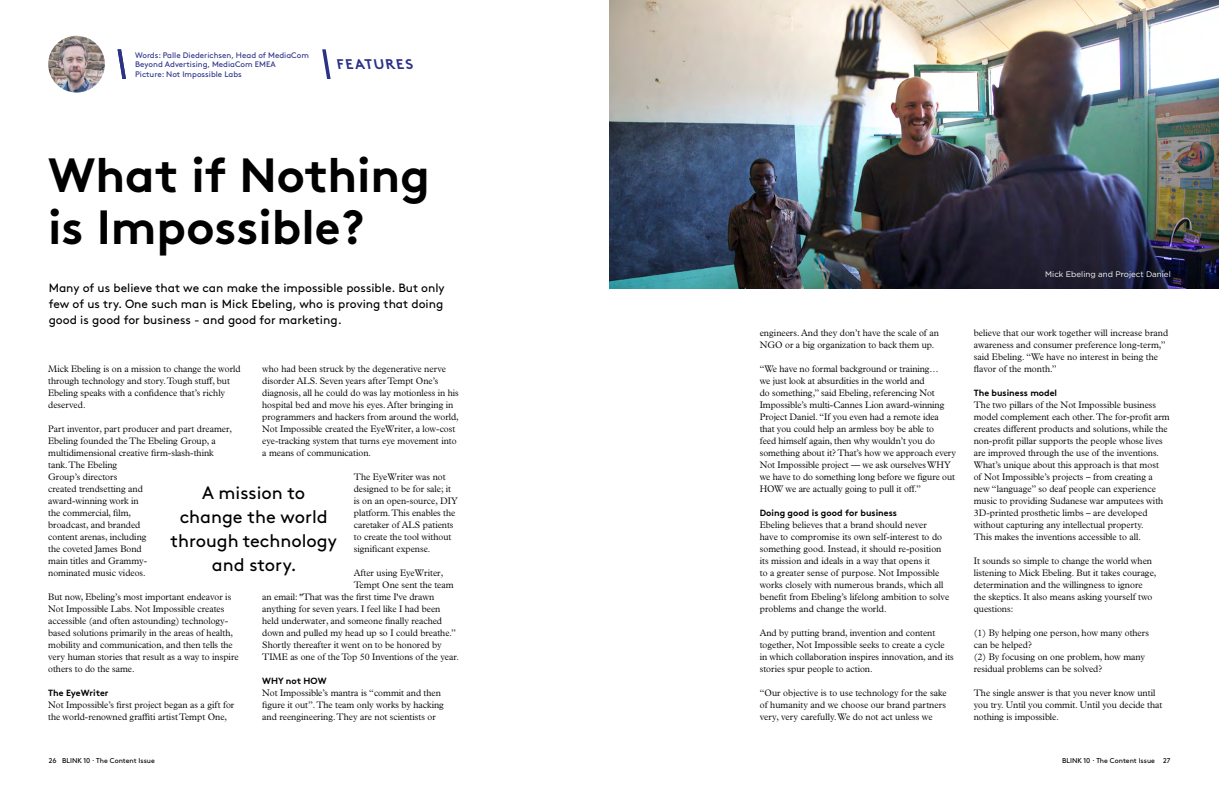
<style>
.page{position:relative;width:1219px;height:794px;background:#fff}
.page>*{position:absolute;margin:0;border:0;box-sizing:border-box;transform-origin:0 0}
.Brown_Headline{font:700 48px/52px "Brown Std";color:#000}
.Plantin_bodytext{font:18px/24px "Brown Std";color:#000;text-align:center}
.Brown_Navigation_Rec{font:700 14px "Brown Std Reclin";letter-spacing:.085em;color:#2a3186}
.Brown_Subheader{font:12px/16px "Brown Std";color:#000;text-align:justify}
.Plantin_bodytext-2{font:300 9.5px/12px "Plantin MT Pro";color:#000}
.Brown_bodytext_Headl{font:700 9px "Brown Std";color:#000}
.Brown_Authour_note{font:8px/9.6px "Brown Std";color:#2a3286}
.Brown_Authour_note-2{font:8px "Gotham";color:#fff}
.t1{font:7px "Brown Std";color:#000}
</style>
<div class="page">
<img style="left:48px;top:36px;width:57px;height:56px;border-radius:28px">
<svg style="left:322px;top:49px;width:9px;height:30px"></svg>
<svg style="left:118px;top:49px;width:8px;height:30px"></svg>
<img style="left:609px;top:0;width:610px;height:288px">
<p class="Brown_Authour_note" style="left:135px;top:50px;width:175px">Words: Palle Diederichsen, Head of MediaCom<br>Beyond Advertising, MediaCom EMEA</p>
<p class="Brown_Authour_note" style="left:135px;top:69px;width:108px">Picture: Not Impossible Labs</p>
<p class="Brown_Navigation_Rec" style="left:337px;top:56px;width:77px">FEATURES</p>
<p class="Brown_Headline" style="left:48px;top:149px;width:383px">What if Nothing is Impossible?</p>
<p class="Brown_Subheader" style="left:49px;top:280px;width:397px">Many of us believe that we can make the impossible possible. But only few of us try. One such man is Mick Ebeling, who is proving that doing good is good for business - and good for marketing.</p>
<p class="Plantin_bodytext-2" style="left:48px;top:363px;width:194px">Mick Ebeling is on a mission to change the world through technology and story. Tough stuff, but Ebeling speaks with a confidence that’s richly deserved.</p>
<p class="Plantin_bodytext-2" style="left:48px;top:423px;width:185px">Part inventor, part producer and part dreamer,<br>Ebeling founded the The Ebeling Group, a multidimensional creative firm-slash-think tank. The Ebeling<br>Group’s directors<br>created trendsetting and<br>award-winning work in<br>the commercial, film,<br>broadcast, and branded<br>content arenas, including<br>the coveted James Bond<br>main titles and Grammy-<br>nominated music videos.</p>
<p class="Plantin_bodytext-2" style="left:48px;top:591px;width:192px">But now, Ebeling’s most important endeavor is Not Impossible Labs. Not Impossible creates accessible (and often astounding) technology&shy;based solutions primarily in the areas of health, mobility and communication, and then tells the very human stories that result as a way to inspire others to do the same.</p>
<p class="Brown_bodytext_Headl" style="left:48px;top:687px;width:62px">The EyeWriter</p>
<p class="Plantin_bodytext-2" style="left:48px;top:699px;width:188px">Not Impossible’s first project began as a gift for the world-renowned graffiti artist Tempt One,</p>
<p class="Plantin_bodytext-2" style="left:262px;top:363px;width:198px">who had been struck by the degenerative nerve disorder ALS. Seven years after Tempt One’s diagnosis, all he could do was lay motionless in his hospital bed and move his eyes. After bringing in programmers and hackers from around the world, Not Impossible created the EyeWriter, a low-cost eye-tracking system that turns eye movement into a means of communication.</p>
<p class="Plantin_bodytext-2" style="left:354px;top:471px;width:105px">The EyeWriter was not designed to be for sale; it is on an open-source, DIY platform. This enables the caretaker of ALS patients to create the tool without significant expense.</p>
<p class="Plantin_bodytext-2" style="left:354px;top:567px;width:91px">After using EyeWriter,</p>
<p class="Plantin_bodytext-2" style="left:354px;top:579px;width:101px">Tempt One sent the team</p>
<p class="Plantin_bodytext-2" style="left:262px;top:591px;width:173px">an email: "That was the first time I've drawn</p>
<p class="Plantin_bodytext-2" style="left:262px;top:603px;width:180px">anything for seven years. I feel like I had been</p>
<p class="Plantin_bodytext-2" style="left:262px;top:615px;width:181px">held underwater, and someone finally reached</p>
<p class="Plantin_bodytext-2" style="left:262px;top:627px;width:195px">down and pulled my head up so I could breathe.”</p>
<p class="Plantin_bodytext-2" style="left:262px;top:639px;width:181px">Shortly thereafter it went on to be honored by</p>
<p class="Plantin_bodytext-2" style="left:262px;top:651px;width:198px">TIME as one of the Top 50 Inventions of the year.</p>
<p class="Brown_bodytext_Headl" style="left:262px;top:675px;width:66px">WHY not HOW</p>
<p class="Plantin_bodytext-2" style="left:262px;top:687px;width:183px">Not Impossible’s mantra is “commit and then figure it out”. The team only works by hacking and reengineering. They are not scientists or</p>
<p class="Plantin_bodytext" style="left:171px;top:480px;width:168px">A mission to change the world through technology and story.</p>
<p class="Brown_Authour_note-2" style="left:1045px;top:269px;width:127px">Mick Ebeling and Project Daniel</p>
<p class="Plantin_bodytext-2" style="left:760px;top:327px;width:181px">engineers. And they don’t have the scale of an<br>NGO or a big organization to back them up.</p>
<p class="Plantin_bodytext-2" style="left:760px;top:363px;width:198px">“We have no formal background or training…<br>we just look at absurdities in the world and<br>do something,” said Ebeling, referencing Not Impossible’s multi-Cannes Lion award-winning Project Daniel. “If you even had a remote idea that you could help an armless boy be able to<br>feed himself again, then why wouldn’t you do something about it? That’s how we approach every Not Impossible project — we ask ourselves WHY we have to do something long before we figure out HOW we are actually going to pull it off.”</p>
<p class="Brown_bodytext_Headl" style="left:760px;top:507px;width:139px">Doing good is good for business</p>
<p class="Plantin_bodytext-2" style="left:760px;top:519px;width:191px">Ebeling believes that a brand should never<br>have to compromise its own self-interest to do something good. Instead, it should re-position its mission and ideals in a way that opens it<br>to a greater sense of purpose. Not Impossible works closely with numerous brands, which all benefit from Ebeling’s lifelong ambition to solve problems and change the world.</p>
<p class="Plantin_bodytext-2" style="left:760px;top:627px;width:196px">And by putting brand, invention and content together, Not Impossible seeks to create a cycle in which collaboration inspires innovation, and its stories spur people to action.</p>
<p class="Plantin_bodytext-2" style="left:760px;top:687px;width:189px;text-align:justify">“Our objective is to use technology for the sake of humanity and we choose our brand partners very, very carefully. We do not act unless we</p>
<p class="Plantin_bodytext-2" style="left:974px;top:327px;width:196px">believe that our work together will increase brand awareness and consumer preference long-term,” said Ebeling. “We have no interest in being the flavor of the month.”</p>
<p class="Brown_bodytext_Headl" style="left:974px;top:387px;width:85px">The business model</p>
<p class="Plantin_bodytext-2" style="left:974px;top:399px;width:197px">The two pillars of the Not Impossible business model complement each other. The for-profit arm creates different products and solutions, while the non-profit pillar supports the people whose lives are improved through the use of the inventions.</p>
<p class="Plantin_bodytext-2" style="left:974px;top:459px;width:191px">What’s unique about this approach is that most of Not Impossible’s projects – from creating a new “language” so deaf people can experience music to providing Sudanese war amputees with 3D-printed prosthetic limbs – are developed without capturing any intellectual property.<br>This makes the inventions accessible to all.</p>
<p class="Plantin_bodytext-2" style="left:974px;top:555px;width:184px">It sounds so simple to change the world when listening to Mick Ebeling. But it takes courage, determination and the willingness to ignore the skeptics. It also means asking yourself two questions:</p>
<p class="Plantin_bodytext-2" style="left:974px;top:627px;width:177px">(1) By helping one person, how many others can be helped?</p>
<p class="Plantin_bodytext-2" style="left:974px;top:651px;width:173px">(2) By focusing on one problem, how many residual problems can be solved?</p>
<p class="Plantin_bodytext-2" style="left:974px;top:687px;width:190px">The single answer is that you never know until you try. Until you commit. Until you decide that nothing is impossible.</p>
<p class="t1" style="left:49px;top:756px;width:108px">26 BLINK 10 · The Content Issue</p>
<p class="t1" style="left:1062px;top:756px;width:110px">BLINK 10 · The Content Issue 27</p>
</div>
